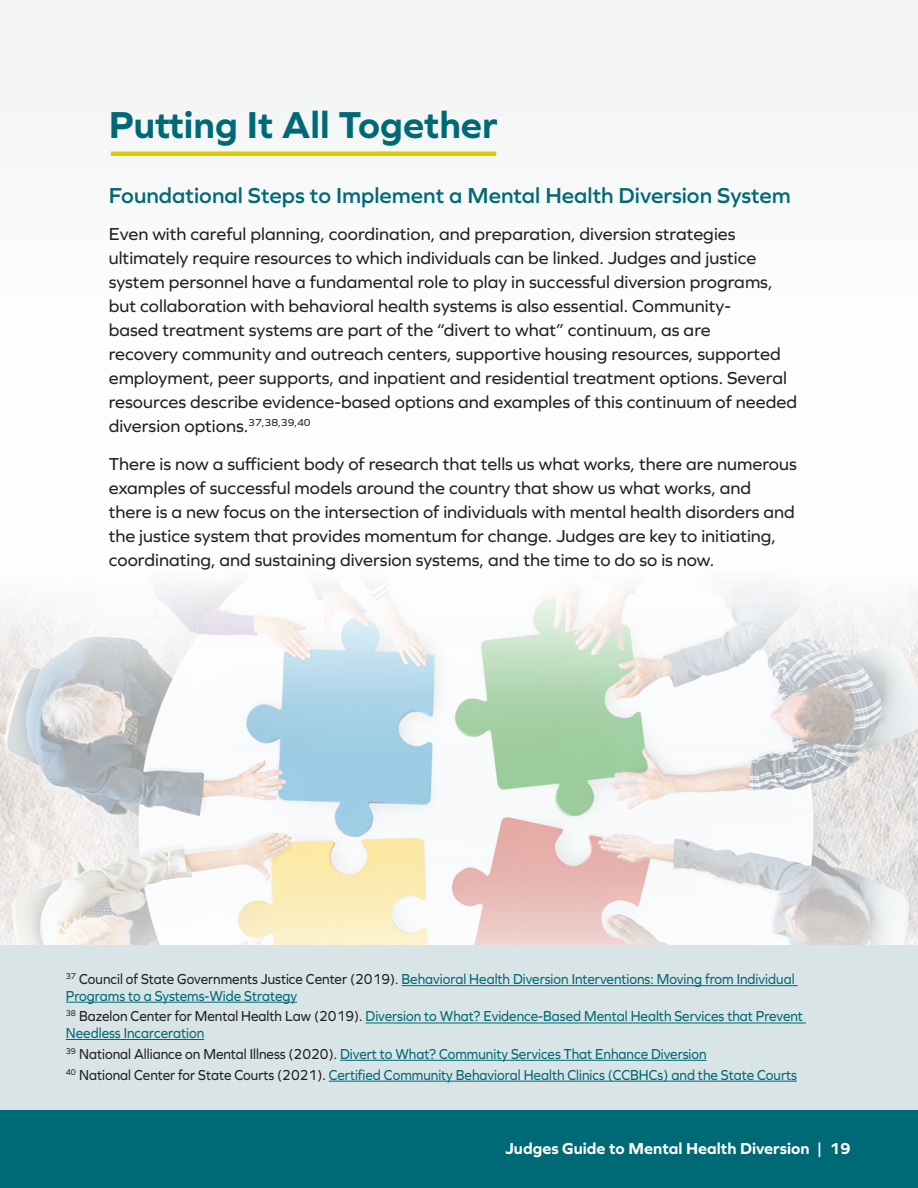
<style>
.page{position:relative;width:918px;height:1188px;background:#fff}
.page>*{position:absolute;margin:0;border:0;box-sizing:border-box;transform-origin:0 0}
.Head{font:700 39px "Graphie";color:#006976}
.Body{font:600 22.5px "Graphie";color:#006976}
.Sub_body{font:18px/24px "Graphie";color:#231f20}
.t1{font:700 16.5px "Graphie";color:#fff}
.footnotes{font:15px/16.5px "Graphie";color:#006976;scale:.9 1}
.s1{color:#231f20}
</style>
<div class="page">
<svg style="left:0;top:648px;width:918px;height:297px"></svg>
<div style="left:0;top:945px;width:918px;height:165px;background:#d9e4e6"></div>
<div style="left:0;top:1110px;width:918px;height:78px;background:#006976"></div>
<div style="left:0;top:0;width:918px;height:648px;background:#fbfcfc"></div>
<hr style="left:111px;top:152px;width:385px;height:4px;background:#dacc01">
<hr style="left:402px;top:985px;width:396px;height:1px;background:#006976">
<hr style="left:66px;top:1002px;width:231px;height:1px;background:#006976">
<hr style="left:366px;top:1023px;width:440px;height:1px;background:#006976">
<hr style="left:66px;top:1039px;width:138px;height:1px;background:#006976">
<hr style="left:340px;top:1060px;width:367px;height:1px;background:#006976">
<hr style="left:329px;top:1081px;width:468px;height:1px;background:#006976">
<p class="Head" style="left:109px;top:102px;width:390px">Putting It All Together</p>
<p class="Body" style="left:109px;top:182px;width:684px">Foundational Steps to Implement a Mental Health Diversion System</p>
<p class="Sub_body" style="left:109px;top:222px;width:690px">Even with careful planning, coordination, and preparation, diversion strategies ultimately require resources to which individuals can be linked. Judges and justice system personnel have a fundamental role to play in successful diversion programs, but collaboration with behavioral health systems is also essential. Community-<br>based treatment systems are part of the “divert to what” continuum, as are<br>recovery community and outreach centers, supportive housing resources, supported employment, peer supports, and inpatient and residential treatment options. Several resources describe evidence-based options and examples of this continuum of needed diversion options.<sup>37,38,39,40</sup></p>
<p class="Sub_body" style="left:109px;top:451px;width:690px">There is now a sufficient body of research that tells us what works, there are numerous examples of successful models around the country that show us what works, and there is a new focus on the intersection of individuals with mental health disorders and the justice system that provides momentum for change. Judges are key to initiating, coordinating, and sustaining diversion systems, and the time to do so is now.</p>
<p class="footnotes" style="left:66px;top:971px;width:811px"><sup>37</sup> <span class="s1">Council of State Governments Justice Center (2019).</span> Behavioral Health Diversion Interventions: Moving from Individual<br>Programs to a Systems-Wide Strategy</p>
<p class="footnotes" style="left:66px;top:1008px;width:821px"><sup>38</sup> <span class="s1">Bazelon Center for Mental Health Law (2019).</span> Diversion to What? Evidence-Based Mental Health Services that Prevent<br>Needless Incarceration</p>
<p class="footnotes" style="left:66px;top:1045px;width:714px"><sup>39</sup> <span class="s1">National Alliance on Mental Illness (2020).</span> Divert to What? Community Services That Enhance Diversion</p>
<p class="footnotes" style="left:66px;top:1066px;width:814px"><sup>40</sup> <span class="s1">National Center for State Courts (2021).</span> Certified Community Behavioral Health Clinics (CCBHCs) and the State Courts</p>
<p class="t1" style="left:505px;top:1139px;width:347px">Judges Guide to Mental Health Diversion | 19</p>
</div>
